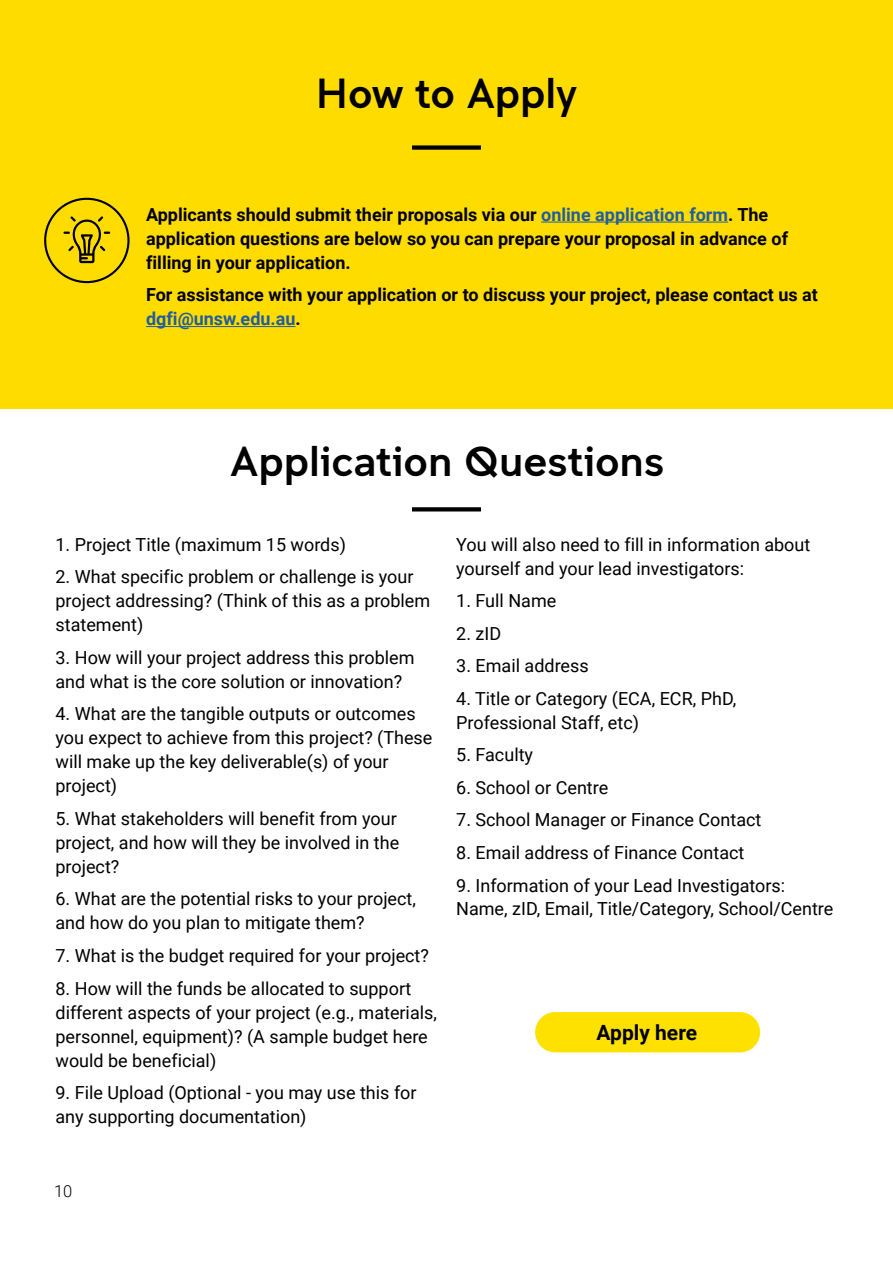
<style>
.page{position:relative;width:893px;height:1263px;background:#fff}
.page>*{position:absolute;margin:0;border:0;box-sizing:border-box;transform-origin:0 0}
.t1{font:42px "Clancy";letter-spacing:-.005em;color:#000}
.t2{font:700 21px "Roboto";color:#000}
.t3{font:18px/24px "Roboto";color:#000}
.t4{font:700 18px/24px "Roboto";color:#000}
.t5{font:300 16.5px "Roboto";color:#000}
.s1{color:#215e9e}
</style>
<div class="page">
<div style="left:0;top:0;width:893px;height:408px;background:#ffdc00"></div>
<div style="left:412px;top:145px;width:69px;height:5px;background:#000"></div>
<hr style="left:541px;top:222px;width:187px;height:1px;background:#215e9e">
<hr style="left:146px;top:326px;width:149px;height:1px;background:#215e9e">
<div style="left:44px;top:198px;width:86px;height:85px;border:2px solid #000;border-radius:50%"></div>
<svg style="left:63px;top:216px;width:47px;height:47px"></svg>
<svg style="left:412px;top:507px;width:69px;height:4px"></svg>
<div style="left:535px;top:1012px;width:225px;height:40px;background:#ffe100;border-radius:20px"></div>
<h1 class="t1" style="left:316px;top:69px;width:263px">How to Apply</h1>
<p class="t4" style="left:146px;top:202px;width:644px">Applicants should submit their proposals via our <span class="s1">online application form</span>. The application questions are below so you can prepare your proposal in advance of filling in your application.</p>
<p class="t4" style="left:146px;top:282px;width:673px">For assistance with your application or to discuss your project, please contact us at <span class="s1">dgfi@unsw.edu.au</span>.</p>
<h1 class="t1" style="left:230px;top:437px;width:435px">Application Questions</h1>
<p class="t3" style="left:56px;top:532px;width:292px">1. Project Title (maximum 15 words)</p>
<p class="t3" style="left:56px;top:564px;width:376px">2. What specific problem or challenge is your project addressing? (Think of this as a problem statement)</p>
<p class="t3" style="left:56px;top:645px;width:360px">3. How will your project address this problem and what is the core solution or innovation?</p>
<p class="t3" style="left:56px;top:701px;width:378px">4. What are the tangible outputs or outcomes you expect to achieve from this project? (These will make up the key deliverable(s) of your project)</p>
<p class="t3" style="left:56px;top:806px;width:345px">5. What stakeholders will benefit from your project, and how will they be involved in the project?</p>
<p class="t3" style="left:56px;top:886px;width:362px">6. What are the potential risks to your project, and how do you plan to mitigate them?</p>
<p class="t3" style="left:56px;top:943px;width:375px">7. What is the budget required for your project?</p>
<p class="t3" style="left:56px;top:975px;width:383px">8. How will the funds be allocated to support different aspects of your project (e.g., materials, personnel, equipment)? (A sample budget here would be beneficial)</p>
<p class="t3" style="left:56px;top:1080px;width:363px">9. File Upload (Optional - you may use this for any supporting documentation)</p>
<p class="t3" style="left:456px;top:532px;width:356px">You will also need to fill in information about yourself and your lead investigators:</p>
<p class="t3" style="left:456px;top:588px;width:102px">1. Full Name</p>
<p class="t3" style="left:456px;top:621px;width:46px">2. zID</p>
<p class="t3" style="left:456px;top:653px;width:134px">3. Email address</p>
<p class="t3" style="left:456px;top:686px;width:282px">4. Title or Category (ECA, ECR, PhD,<br>Professional Staff, etc)</p>
<p class="t3" style="left:456px;top:742px;width:78px">5. Faculty</p>
<p class="t3" style="left:456px;top:775px;width:154px">6. School or Centre</p>
<p class="t3" style="left:456px;top:807px;width:307px">7. School Manager or Finance Contact</p>
<p class="t3" style="left:456px;top:840px;width:290px">8. Email address of Finance Contact</p>
<p class="t3" style="left:456px;top:872px;width:379px">9. Information of your Lead Investigators:<br>Name, zID, Email, Title/Category, School/Centre</p>
<p class="t2" style="left:597px;top:1018px;width:102px">Apply here</p>
<p class="t5" style="left:54px;top:1180px;width:20px">10</p>
</div>
